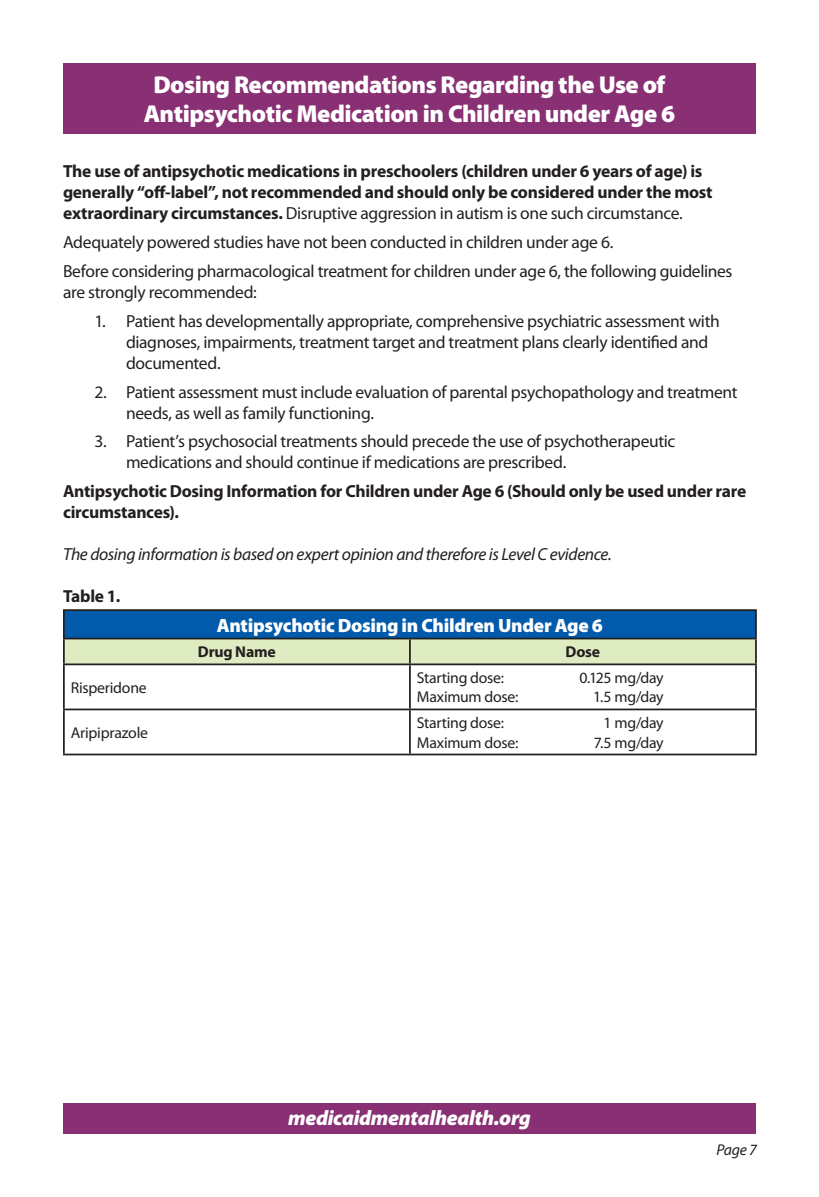
<style>
.page{position:relative;width:819px;height:1197px;background:#fff}
.page>*{position:absolute;margin:0;border:0;box-sizing:border-box;transform-origin:0 0}
.t1{font:900 24.5px "Myriad Pro";letter-spacing:-.02em;color:#fff}
.t2{font:italic 900 21px "Myriad Pro";letter-spacing:-.015em;color:#fff}
.Table_Head{font:900 19.25px "Myriad Pro";letter-spacing:-.015em;color:#fff}
.Number_list{font:17.5px/21px "Myriad Pro";letter-spacing:-.02em;color:#231f20}
.Body_Text{font:700 17.5px/21px "Myriad Pro";letter-spacing:-.015em;color:#231f20}
.Body_Text-2{font:17.5px/21px "Myriad Pro";letter-spacing:-.02em;color:#231f20}
.t3{font:italic 17.5px "Myriad Pro";letter-spacing:-.02em;color:#231f20}
.Table{font:700 17.5px "Myriad Pro";letter-spacing:-.015em;color:#231f20}
.Tab_in_Cell{font:15.75px "Myriad Pro";letter-spacing:-.02em;color:#231f20}
.Table_Body_Text{font:15.75px "Myriad Pro";letter-spacing:-.015em;color:#231f20}
.Table_Subhead{font:700 15.75px "Myriad Pro";letter-spacing:-.01em;color:#231f20}
.t4{font:italic 15.75px "Myriad Pro";color:#231f20}
.s1{font-weight:400}
</style>
<div class="page">
<div style="left:63px;top:1104px;width:693px;height:30px;background:#893074"></div>
<div style="left:64px;top:610px;width:692px;height:29px;background:#015aaa"></div>
<svg style="left:65px;top:639px;width:690px;height:25px;background:#d7e4ba"></svg>
<hr style="left:63px;top:609px;width:347px;height:2px;background:#231f20">
<hr style="left:63px;top:611px;width:2px;height:27px;background:#231f20">
<hr style="left:410px;top:609px;width:347px;height:2px;background:#231f20">
<hr style="left:755px;top:611px;width:2px;height:27px;background:#231f20">
<hr style="left:63px;top:638px;width:347px;height:1px;background:#231f20">
<hr style="left:63px;top:639px;width:2px;height:25px;background:#231f20">
<hr style="left:410px;top:638px;width:347px;height:1px;background:#231f20">
<hr style="left:409px;top:639px;width:2px;height:25px;background:#231f20">
<hr style="left:755px;top:639px;width:2px;height:25px;background:#231f20">
<hr style="left:63px;top:664px;width:347px;height:1px;background:#231f20">
<hr style="left:63px;top:665px;width:2px;height:44px;background:#231f20">
<hr style="left:410px;top:664px;width:347px;height:1px;background:#231f20">
<hr style="left:409px;top:665px;width:2px;height:44px;background:#231f20">
<hr style="left:755px;top:665px;width:2px;height:44px;background:#231f20">
<hr style="left:63px;top:709px;width:347px;height:1px;background:#231f20">
<hr style="left:63px;top:710px;width:2px;height:44px;background:#231f20">
<hr style="left:410px;top:709px;width:347px;height:1px;background:#231f20">
<hr style="left:409px;top:710px;width:2px;height:44px;background:#231f20">
<hr style="left:755px;top:710px;width:2px;height:44px;background:#231f20">
<hr style="left:63px;top:754px;width:347px;height:1px;background:#231f20">
<hr style="left:410px;top:754px;width:347px;height:1px;background:#231f20">
<div style="left:63px;top:63px;width:693px;height:71px;background:#893074"></div>
<p class="t1" style="left:153px;top:68px;width:514px">Dosing Recommendations Regarding the Use of</p>
<p class="t1" style="left:144px;top:98px;width:533px">Antipsychotic Medication in Children under Age 6</p>
<p class="Body_Text" style="left:63px;top:160px;width:651px">The use of antipsychotic medications in preschoolers (children under 6 years of age) is generally “off-label”, not recommended and should only be considered under the most extraordinary circumstances. <span class="s1">Disruptive aggression in autism is one such circumstance.</span></p>
<p class="Body_Text-2" style="left:63px;top:231px;width:552px">Adequately powered studies have not been conducted in children under age 6.</p>
<p class="Body_Text-2" style="left:63px;top:260px;width:671px">Before considering pharmacological treatment for children under age 6, the following guidelines are strongly recommended:</p>
<p class="Number_list" style="left:126px;top:310px;width:595px;text-indent:-32px">1. Patient has developmentally appropriate, comprehensive psychiatric assessment with diagnoses, impairments, treatment target and treatment plans clearly identified and documented.</p>
<p class="Number_list" style="left:126px;top:381px;width:613px;text-indent:-32px">2. Patient assessment must include evaluation of parental psychopathology and treatment needs, as well as family functioning.</p>
<p class="Number_list" style="left:126px;top:431px;width:551px;text-indent:-32px">3. Patient’s psychosocial treatments should precede the use of psychotherapeutic medications and should continue if medications are prescribed.</p>
<p class="Body_Text" style="left:63px;top:480px;width:685px">Antipsychotic Dosing Information for Children under Age 6 (Should only be used under rare circumstances).</p>
<p class="t3" style="left:63px;top:544px;width:550px">The dosing information is based on expert opinion and therefore is Level C evidence.</p>
<p class="Table" style="left:63px;top:585px;width:59px">Table 1.</p>
<p class="Table_Head" style="left:217px;top:612px;width:387px">Antipsychotic Dosing in Children Under Age 6</p>
<p class="Table_Subhead" style="left:198px;top:642px;width:79px">Drug Name</p>
<p class="Table_Subhead" style="left:566px;top:642px;width:36px">Dose</p>
<p class="Table_Body_Text" style="left:71px;top:678px;width:77px">Risperidone</p>
<p class="Tab_in_Cell" style="left:417px;top:668px;width:89px">Starting dose:</p>
<p class="Tab_in_Cell" style="left:579px;top:668px;width:86px">0.125 mg/day</p>
<p class="Tab_in_Cell" style="left:417px;top:687px;width:103px">Maximum dose:</p>
<p class="Tab_in_Cell" style="left:593px;top:687px;width:72px">1.5 mg/day</p>
<p class="Table_Body_Text" style="left:71px;top:723px;width:79px">Aripiprazole</p>
<p class="Tab_in_Cell" style="left:417px;top:713px;width:89px">Starting dose:</p>
<p class="Tab_in_Cell" style="left:604px;top:713px;width:62px">1 mg/day</p>
<p class="Tab_in_Cell" style="left:417px;top:733px;width:103px">Maximum dose:</p>
<p class="Tab_in_Cell" style="left:594px;top:733px;width:71px">7.5 mg/day</p>
<p class="t2" style="left:288px;top:1104px;width:244px">medicaidmentalhealth.org</p>
<p class="t4" style="left:716px;top:1140px;width:42px">Page 7</p>
</div>
